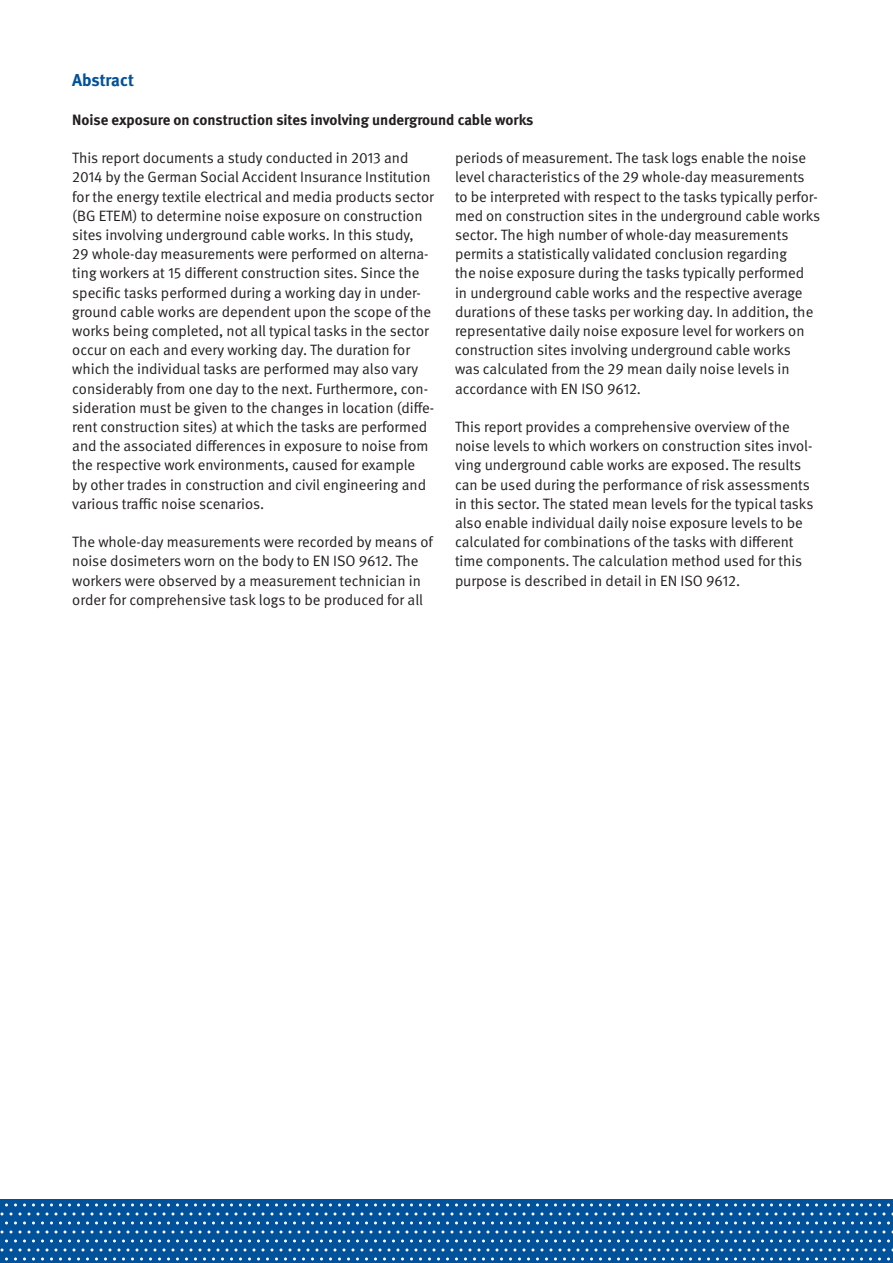
<style>
.page{position:relative;width:893px;height:1263px;background:#fff}
.page>*{position:absolute;margin:0;border:0;box-sizing:border-box;transform-origin:0 0}
.t1{font:700 17.25px "DGUV Meta";letter-spacing:-.005em;color:#01519b}
.t2{font:15px/19.2px "DGUV Meta";color:#231f20}
.t3{font:700 15px "DGUV Meta";color:#231f20}
</style>
<div class="page">
<svg style="left:0;top:1199px;width:893px;height:64px;background:#165fa3"></svg>
<p class="t1" style="left:72px;top:70px;width:63px">Abstract</p>
<p class="t3" style="left:72px;top:111px;width:463px">Noise exposure on construction sites involving underground cable works</p>
<p class="t2" style="left:72px;top:149px;width:364px">This report documents a study conducted in 2013 and 2014 by the German Social Accident Insurance Institution for the energy textile electrical and media products sector (BG ETEM) to determine noise exposure on construction sites involving underground cable works. In this study,<br>29 whole-day measurements were performed on alterna&shy;ting workers at 15 different construction sites. Since the specific tasks performed during a working day in under&shy;ground cable works are dependent upon the scope of the works being completed, not all typical tasks in the sector occur on each and every working day. The duration for which the individual tasks are performed may also vary considerably from one day to the next. Furthermore, con&shy;sideration must be given to the changes in location (diffe&shy;rent construction sites) at which the tasks are performed and the associated differences in exposure to noise from the respective work environments, caused for example<br>by other trades in construction and civil engineering and various traffic noise scenarios.</p>
<p class="t2" style="left:72px;top:533px;width:362px">The whole-day measurements were recorded by means of noise dosimeters worn on the body to EN ISO 9612. The workers were observed by a measurement technician in order for comprehensive task logs to be produced for all</p>
<p class="t2" style="left:455px;top:149px;width:367px">periods of measurement. The task logs enable the noise level characteristics of the 29 whole-day measurements to be interpreted with respect to the tasks typically perfor&shy;med on construction sites in the underground cable works sector. The high number of whole-day measurements permits a statistically validated conclusion regarding<br>the noise exposure during the tasks typically performed<br>in underground cable works and the respective average durations of these tasks per working day. In addition, the representative daily noise exposure level for workers on construction sites involving underground cable works<br>was calculated from the 29 mean daily noise levels in accordance with EN ISO 9612.</p>
<p class="t2" style="left:455px;top:418px;width:360px">This report provides a comprehensive overview of the noise levels to which workers on construction sites invol&shy;ving underground cable works are exposed. The results can be used during the performance of risk assessments in this sector. The stated mean levels for the typical tasks also enable individual daily noise exposure levels to be calculated for combinations of the tasks with different time components. The calculation method used for this purpose is described in detail in EN ISO 9612.</p>
</div>
